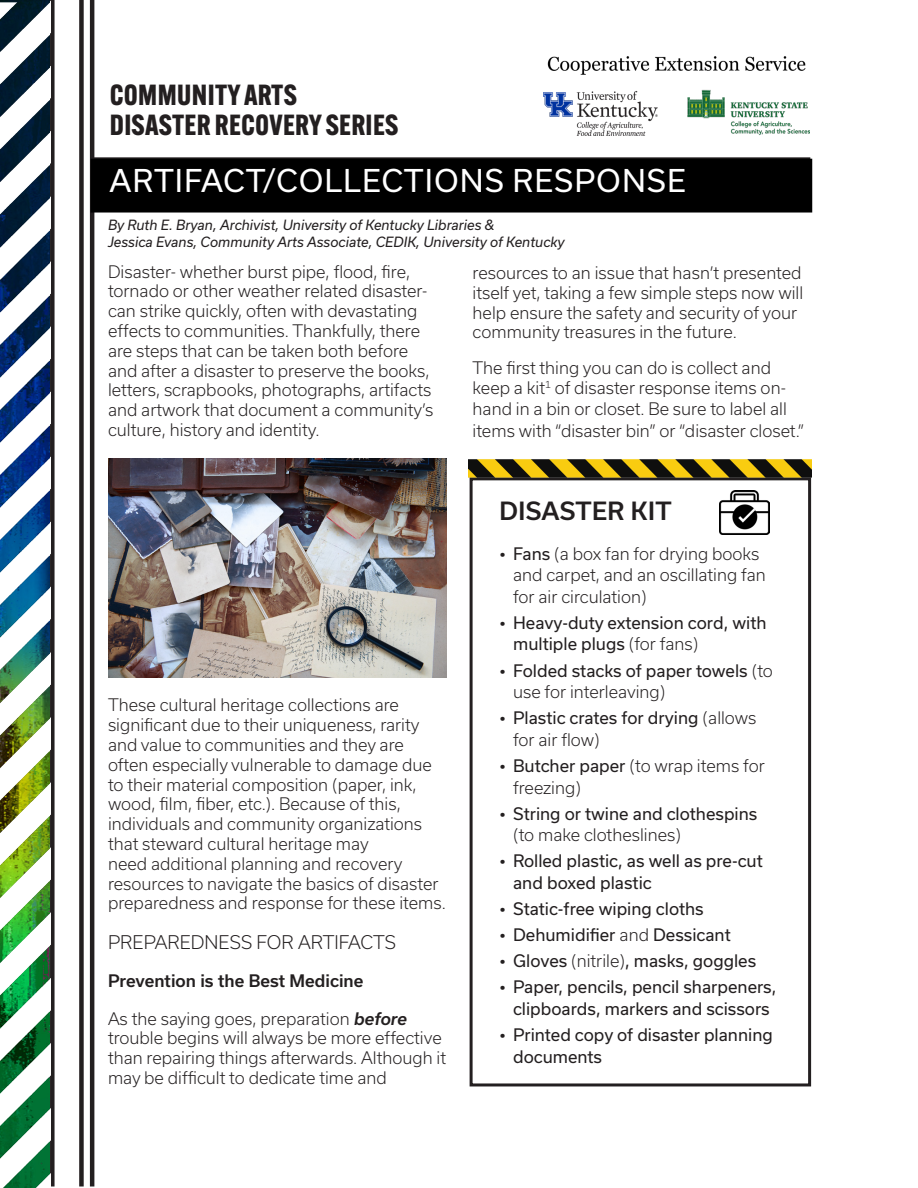
<style>
.page{position:relative;width:918px;height:1188px;background:#fff}
.page>*{position:absolute;margin:0;border:0;box-sizing:border-box;transform-origin:0 0}
.t1{font:30px "Usual";letter-spacing:.035em;color:#fff}
.t2{font:700 28.5px "Alternate Gothic ATF";letter-spacing:.01em;color:#231f20}
.t3{font:500 24px "Usual";letter-spacing:.015em;color:#231f20}
.t4{font:300 18px "Usual";color:#231f20}
.t5{font:300 16.5px/19.8px "Usual";color:#231f20}
.t6{font:16.5px/21.6px "Usual";color:#231f20}
.t7{font:500 16.5px "Usual";color:#231f20}
.t8{font:italic 13.5px "Usual";color:#231f20}
.s1{font-weight:500;font-style:italic}
.s2{font-weight:400}
.s3{font-weight:300}
</style>
<div class="page">
<hr style="left:90px;top:0;width:4px;height:1186px;background:#231f20">
<div style="left:79px;top:0;width:5px;height:1186px;background:#231f20"></div>
<div style="left:92px;top:157px;width:718px;height:5px;background:#181516"></div>
<div style="left:50px;top:0;width:5px;height:1186px;background:#231f20"></div>
<img style="left:0;top:0;width:50px;height:1159px">
<img style="left:1px;top:2px;width:49px;height:1186px">
<div style="left:470px;top:477px;width:341px;height:609px;border:3px solid #231f20"></div>
<div style="left:91px;top:159px;width:721px;height:54px;background:#000;border:2px solid #000"></div>
<img style="left:543px;top:56px;width:267px;height:80px">
<img style="left:108px;top:459px;width:338px;height:218px">
<img style="left:468px;top:459px;width:343px;height:25px">
<img style="left:719px;top:491px;width:51px;height:44px">
<p class="t2" style="left:110px;top:77px;width:189px">COMMUNITY ARTS</p>
<p class="t2" style="left:110px;top:107px;width:290px">DISASTER RECOVERY SERIES</p>
<p class="t1" style="left:110px;top:164px;width:578px">ARTIFACT/COLLECTIONS RESPONSE</p>
<p class="t8" style="left:108px;top:217px;width:388px">By Ruth E. Bryan, Archivist, University of Kentucky Libraries &amp;</p>
<p class="t8" style="left:108px;top:234px;width:458px">Jessica Evans, Community Arts Associate, CEDIK, University of Kentucky</p>
<p class="t5" style="left:473px;top:263px;width:332px">resources to an issue that hasn’t presented itself yet, taking a few simple steps now will help ensure the safety and security of your community treasures in the future.</p>
<p class="t5" style="left:473px;top:358px;width:315px">The first thing you can do is collect and keep a kit<sup>1</sup> of disaster response items on-</p>
<p class="t5" style="left:473px;top:398px;width:333px;line-height:21.6px">hand in a bin or closet. Be sure to label all items with “disaster bin” or “disaster closet.”</p>
<p class="t5" style="left:108px;top:261px;width:327px">Disaster- whether burst pipe, flood, fire, tornado or other weather related disaster&shy;can strike quickly, often with devastating effects to communities. Thankfully, there are steps that can be taken both before and after a disaster to preserve the books, letters, scrapbooks, photographs, artifacts and artwork that document a community’s culture, history and identity.</p>
<p class="t5" style="left:108px;top:695px;width:340px">These cultural heritage collections are significant due to their uniqueness, rarity and value to communities and they are often especially vulnerable to damage due to their material composition (paper, ink, wood, film, fiber, etc.). Because of this, individuals and community organizations that steward cultural heritage may<br>need additional planning and recovery resources to navigate the basics of disaster preparedness and response for these items.</p>
<p class="t4" style="left:108px;top:932px;width:290px">PREPAREDNESS FOR ARTIFACTS</p>
<p class="t7" style="left:108px;top:971px;width:257px">Prevention is the Best Medicine</p>
<p class="t5" style="left:108px;top:1008px;width:340px">As the saying goes, preparation <span class="s1">before </span>trouble begins will always be more effective than repairing things afterwards. Although it may be difficult to dedicate time and</p>
<p class="t3" style="left:500px;top:497px;width:174px">DISASTER KIT</p>
<p class="t5" style="left:513px;top:543px;width:254px;line-height:21.6px;text-indent:-14px"><span class="s2">• Fans</span> (a box fan for drying books and carpet, and an oscillating fan for air circulation)</p>
<p class="t6" style="left:513px;top:612px;width:255px;text-indent:-14px">• Heavy-duty extension cord, with multiple plugs <span class="s3">(for fans)</span></p>
<p class="t6" style="left:513px;top:660px;width:261px;text-indent:-14px">• Folded stacks of paper towels <span class="s3">(to use for interleaving)</span></p>
<p class="t6" style="left:513px;top:707px;width:245px;text-indent:-14px">• Plastic crates for drying <span class="s3">(allows for air flow)</span></p>
<p class="t5" style="left:513px;top:755px;width:253px;line-height:21.6px;text-indent:-14px"><span class="s2">• Butcher paper</span> (to wrap items for freezing)</p>
<p class="t6" style="left:513px;top:803px;width:246px;text-indent:-14px">• String or twine and clothespins <span class="s3">(to make clotheslines)</span></p>
<p class="t6" style="left:513px;top:850px;width:251px;text-indent:-14px">• Rolled plastic, as well as pre-cut and boxed plastic</p>
<p class="t6" style="left:500px;top:898px;width:206px">• Static-free wiping cloths</p>
<p class="t6" style="left:500px;top:924px;width:233px">• Dehumidifier <span class="s3">and</span> Dessicant</p>
<p class="t6" style="left:500px;top:950px;width:258px">• Gloves <span class="s3">(nitrile)</span>, masks, goggles</p>
<p class="t6" style="left:500px;top:976px;width:278px;text-align:center">• Paper, pencils, pencil sharpeners, clipboards, markers and scissors</p>
<p class="t6" style="left:513px;top:1024px;width:261px;text-indent:-14px">• Printed copy of disaster planning documents</p>
</div>
